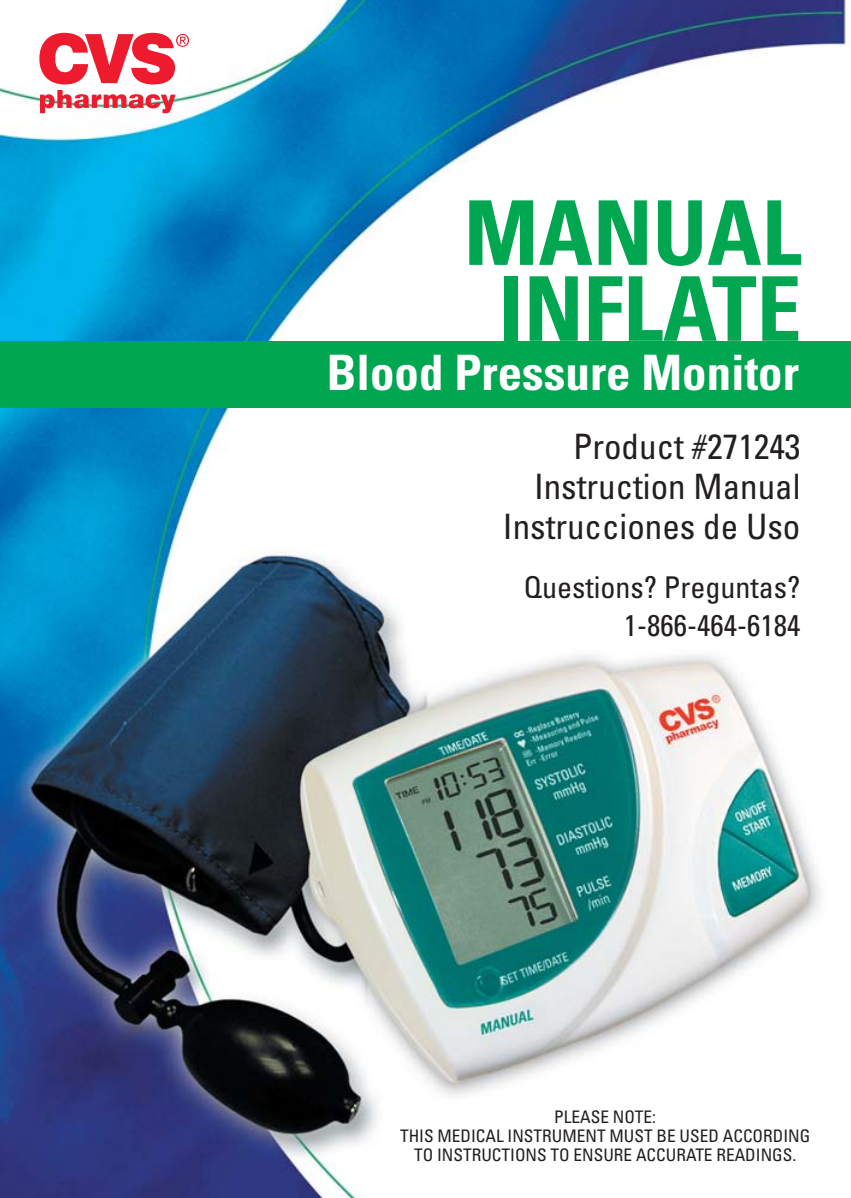
<style>
.page{position:relative;width:851px;height:1198px;background:#fff}
.page>*{position:absolute;margin:0;border:0;box-sizing:border-box;transform-origin:0 0}
.t1{font:700 condensed 89.25px/76px "Univers";color:#00a650;text-align:center}
.t2{font:700 condensed 48.75px "Univers";color:#fff}
.t3{font:condensed 35px/40px "Univers";color:#231f20;text-align:right}
.t4{font:condensed 30px/37.5px "Univers";color:#231f20;text-align:right}
.t5{font:condensed 17.25px/19.2px "Univers";color:#231f20;text-align:center}
</style>
<div class="page">
<img style="left:0;top:0;width:846px;height:1197px">
<svg style="left:40px;top:90px;width:135px;height:23px"></svg>
<svg style="left:39px;top:33px;width:150px;height:51px"></svg>
<div style="left:0;top:341px;width:850px;height:67px;background:#00a650"></div>
<h1 class="t1" style="left:464px;top:204px;width:339px">MANUAL<br>INFLATE</h1>
<h2 class="t2" style="left:327px;top:355px;width:473px">Blood Pressure Monitor</h2>
<h3 class="t3" style="left:503px;top:430px;width:299px">Product #271243<br>Instruction Manual<br>Instrucciones de Uso</h3>
<h3 class="t4" style="left:523px;top:571px;width:278px">Questions? Preguntas?<br>1-866-464-6184</h3>
<p class="t5" style="left:400px;top:1108px;width:411px">PLEASE NOTE:<br>THIS MEDICAL INSTRUMENT MUST BE USED ACCORDING<br>TO INSTRUCTIONS TO ENSURE ACCURATE READINGS.</p>
</div>
